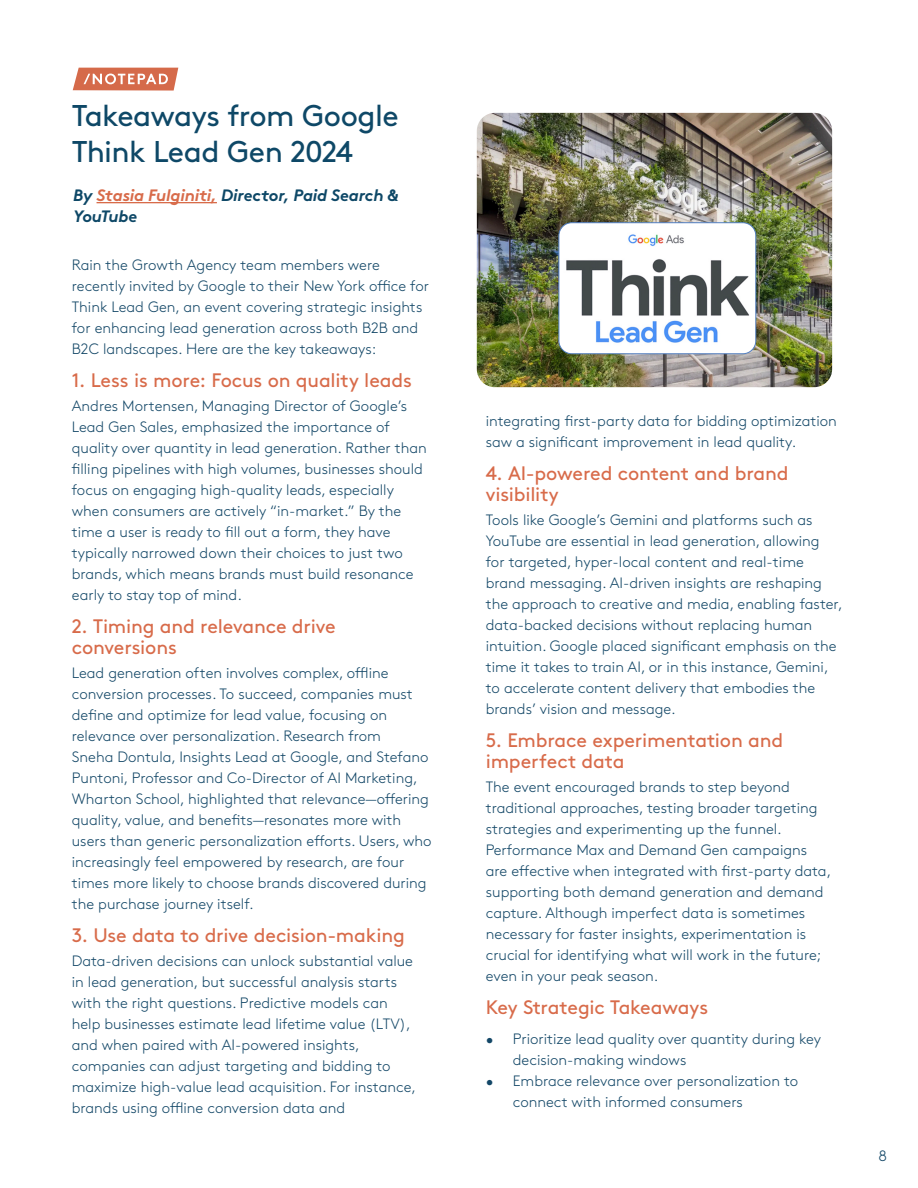
<style>
.page{position:relative;width:918px;height:1188px;background:#fff}
.page>*{position:absolute;margin:0;border:0;box-sizing:border-box;transform-origin:0 0}
.Headline{font:30px/36px "Brown Std";letter-spacing:-.025em;color:#0e4867}
.Subheads{font:19.5px/21px "Brown Std";letter-spacing:-.01em;color:#d86b4a}
.Bold_Subs{font:italic 700 16.5px/21px "Brown Std";letter-spacing:-.015em;color:#0e4867}
.Body_Copy{font:300 15px/21px "Brown Std";color:#134767}
.s1{color:#d86b4a}
</style>
<div class="page">
<svg style="left:73px;top:68px;width:105px;height:23px;background:#dd8970"></svg>
<hr style="left:97px;top:202px;width:120px;height:1px;background:#d86b4a">
<img style="left:477px;top:113px;width:355px;height:274px">
<img style="left:559px;top:223px;width:197px;height:131px">
<div style="left:559px;top:222px;width:197px;height:132px;border:1px solid #517ec0;border-radius:13px"></div>
<p class="Headline" style="left:72px;top:98px;width:328px">Takeaways from Google<br>Think Lead Gen 2024</p>
<p class="Bold_Subs" style="left:73px;top:185px;width:327px">By <span class="s1">Stasia Fulginiti,</span> Director, Paid Search &amp;<br>YouTube</p>
<p class="Body_Copy" style="left:72px;top:255px;width:359px">Rain the Growth Agency team members were recently invited by Google to their New York office for Think Lead Gen, an event covering strategic insights for enhancing lead generation across both B2B and B2C landscapes. Here are the key takeaways:</p>
<p class="Subheads" style="left:72px;top:370px;width:342px">1. Less is more: Focus on quality leads</p>
<p class="Body_Copy" style="left:72px;top:396px;width:357px">Andres Mortensen, Managing Director of Google’s Lead Gen Sales, emphasized the importance of quality over quantity in lead generation. Rather than filling pipelines with high volumes, businesses should focus on engaging high-quality leads, especially when consumers are actively “in-market.” By the time a user is ready to fill out a form, they have typically narrowed down their choices to just two brands, which means brands must build resonance early to stay top of mind.</p>
<p class="Subheads" style="left:72px;top:616px;width:265px">2. Timing and relevance drive conversions</p>
<p class="Body_Copy" style="left:72px;top:663px;width:361px">Lead generation often involves complex, offline conversion processes. To succeed, companies must define and optimize for lead value, focusing on relevance over personalization. Research from<br>Sneha Dontula, Insights Lead at Google, and Stefano Puntoni, Professor and Co-Director of AI Marketing, Wharton School, highlighted that relevance—offering quality, value, and benefits—resonates more with users than generic personalization efforts. Users, who increasingly feel empowered by research, are four times more likely to choose brands discovered during the purchase journey itself.</p>
<p class="Subheads" style="left:72px;top:925px;width:335px">3. Use data to drive decision-making</p>
<p class="Body_Copy" style="left:72px;top:951px;width:346px">Data-driven decisions can unlock substantial value in lead generation, but successful analysis starts with the right questions. Predictive models can help businesses estimate lead lifetime value (LTV), and when paired with AI-powered insights, companies can adjust targeting and bidding to maximize high-value lead acquisition. For instance, brands using offline conversion data and</p>
<p class="Body_Copy" style="left:486px;top:411px;width:353px">integrating first-party data for bidding optimization saw a significant improvement in lead quality.</p>
<p class="Subheads" style="left:486px;top:463px;width:304px">4. AI-powered content and brand visibility</p>
<p class="Body_Copy" style="left:486px;top:510px;width:358px">Tools like Google’s Gemini and platforms such as YouTube are essential in lead generation, allowing<br>for targeted, hyper-local content and real-time brand messaging. AI-driven insights are reshaping the approach to creative and media, enabling faster, data-backed decisions without replacing human intuition. Google placed significant emphasis on the time it takes to train AI, or in this instance, Gemini, to accelerate content delivery that embodies the brands’ vision and message.</p>
<p class="Subheads" style="left:486px;top:730px;width:299px">5. Embrace experimentation and imperfect data</p>
<p class="Body_Copy" style="left:486px;top:777px;width:347px">The event encouraged brands to step beyond traditional approaches, testing broader targeting strategies and experimenting up the funnel.<br>Performance Max and Demand Gen campaigns are effective when integrated with first-party data, supporting both demand generation and demand capture. Although imperfect data is sometimes necessary for faster insights, experimentation is crucial for identifying what will work in the future; even in your peak season.</p>
<p class="Subheads" style="left:486px;top:997px;width:224px">Key Strategic Takeaways</p>
<p class="Body_Copy" style="left:513px;top:1029px;width:310px;text-indent:-27px">• Prioritize lead quality over quantity during key decision-making windows</p>
<p class="Body_Copy" style="left:513px;top:1071px;width:287px;text-indent:-27px">• Embrace relevance over personalization to connect with informed consumers</p>
<p class="Body_Copy" style="left:878px;top:1146px;width:10px">8</p>
</div>
